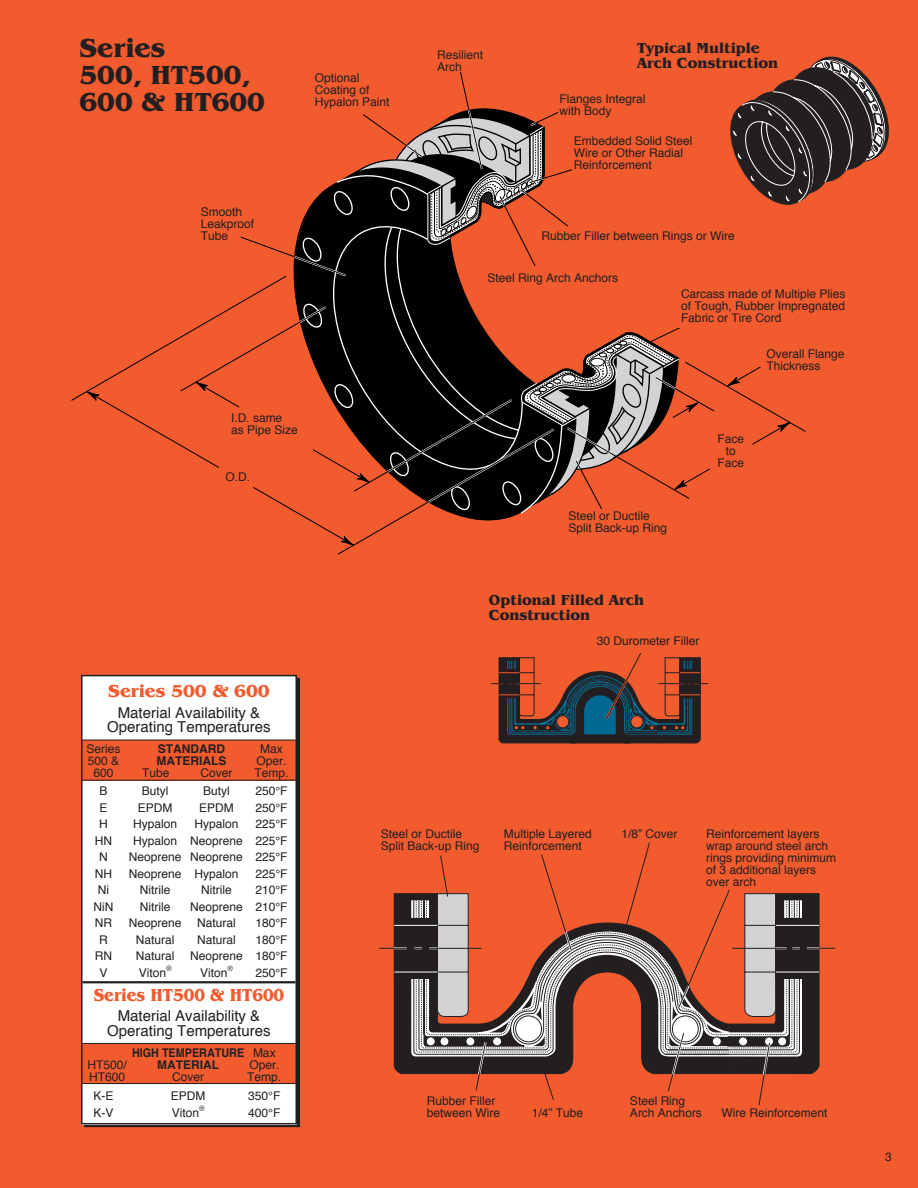
<style>
.page{position:relative;width:918px;height:1188px;background:#f15b2e}
.page>*{position:absolute;margin:0;border:0;box-sizing:border-box;transform-origin:0 0}
.t1{font:700 27px/27px "Benguiat IT Cby BT";color:#231f20}
.t2{font:700 18px "Benguiat IT Cby BT";color:#f15b2e;scale:.9 1}
.t3{font:700 18px "Benguiat IT Cby BT";color:#f15b2e}
.t4{font:15px/14.4px "Helvetica";color:#231f20;text-align:center}
.t5{font:700 15px/15px "Benguiat IT Cby BT";color:#231f20}
.t6{font:12px/12px "Helvetica";color:#231f20}
.t7{font:700 12px "Helvetica";color:#231f20}
.t8{font:700 12px "Helvetica";color:#231f20;scale:.9 1}
.s1{font-weight:400}
</style>
<div class="page">
<svg style="left:71px;top:278px;width:429px;height:277px"></svg>
<svg style="left:337px;top:533px;width:17px;height:13px"></svg>
<svg style="left:353px;top:470px;width:17px;height:13px"></svg>
<svg style="left:195px;top:381px;width:17px;height:13px"></svg>
<svg style="left:86px;top:391px;width:17px;height:13px"></svg>
<svg style="left:500px;top:327px;width:306px;height:193px"></svg>
<svg style="left:240px;top:71px;width:332px;height:207px"></svg>
<div style="left:558px;top:93px;width:103px;height:29px;background:#f15b2e"></div>
<div style="left:567px;top:509px;width:144px;height:29px;background:#f15b2e"></div>
<div style="left:680px;top:287px;width:181px;height:41px;background:#f15b2e"></div>
<svg style="left:393px;top:893px;width:22px;height:182px;background:#453735"></svg>
<div style="left:394px;top:919px;width:43px;height:60px;background:#231f20"></div>
<hr style="left:394px;top:925px;width:43px;height:1px;background:#fff">
<hr style="left:394px;top:972px;width:44px;height:1px;background:#fff">
<svg style="left:379px;top:947px;width:28px;height:2px"></svg>
<svg style="left:415px;top:842px;width:420px;height:264px"></svg>
<svg style="left:491px;top:653px;width:217px;height:90px"></svg>
<div style="left:84px;top:678px;width:216px;height:449px;border:6px solid #231f20"></div>
<div style="left:81px;top:675px;width:216px;height:449px;background:#fff"></div>
<div style="left:81px;top:740px;width:216px;height:40px;background:#f15b2e"></div>
<div style="left:81px;top:1043px;width:216px;height:40px;background:#f15b2e"></div>
<hr style="left:82px;top:740px;width:214px;height:1px;background:#231f20">
<hr style="left:82px;top:780px;width:214px;height:1px;background:#231f20">
<hr style="left:82px;top:981px;width:214px;height:2px;background:#231f20">
<hr style="left:82px;top:1043px;width:214px;height:1px;background:#231f20">
<hr style="left:82px;top:1083px;width:214px;height:1px;background:#231f20">
<div style="left:81px;top:675px;width:216px;height:449px;border:2px solid #231f20"></div>
<svg style="left:730px;top:57px;width:159px;height:148px"></svg>
<h1 class="t1" style="left:80px;top:37px;width:187px">Series<br>500, HT500,<br>600 &amp; HT600</h1>
<p class="t6" style="left:201px;top:207px;width:55px">Smooth<br>Leakproof<br>Tube</p>
<p class="t6" style="left:315px;top:73px;width:76px">Optional<br>Coating of<br>Hypalon Paint</p>
<p class="t6" style="left:231px;top:413px;width:68px">I.D. same as Pipe Size</p>
<p class="t6" style="left:226px;top:472px;width:26px">O.D.</p>
<p class="t6" style="left:437px;top:50px;width:47px">Resilient<br>Arch</p>
<p class="t5" style="left:637px;top:41px;width:143px">Typical Multiple<br>Arch Construction</p>
<p class="t6" style="left:560px;top:94px;width:88px">Flanges Integral with Body</p>
<p class="t6" style="left:574px;top:136px;width:120px">Embedded Solid Steel<br>Wire or Other Radial<br>Reinforcement</p>
<p class="t6" style="left:542px;top:230px;width:195px">Rubber Filler between Rings or Wire</p>
<p class="t6" style="left:488px;top:273px;width:132px">Steel Ring Arch Anchors</p>
<p class="t6" style="left:681px;top:288px;width:166px;text-align:justify">Carcass made of Multiple Plies of Tough, Rubber Impregnated Fabric or Tire Cord</p>
<p class="t6" style="left:568px;top:510px;width:100px">Steel or Ductile<br>Split Back-up Ring</p>
<p class="t6" style="left:767px;top:349px;width:79px">Overall Flange<br>Thickness</p>
<p class="t6" style="left:718px;top:434px;width:28px;text-align:center">Face to<br>Face</p>
<h2 class="t3" style="left:108px;top:685px;width:163px">Series 500 &amp; 600</h2>
<p class="t4" style="left:107px;top:706px;width:165px">Material Availability &amp;<br>Operating Temperatures</p>
<p class="t6" style="left:87px;top:744px;width:35px">Series</p>
<p class="t7" style="left:158px;top:744px;width:69px">STANDARD</p>
<p class="t6" style="left:260px;top:744px;width:24px">Max</p>
<p class="t6" style="left:88px;top:756px;width:33px">500 &amp;</p>
<p class="t7" style="left:156px;top:756px;width:71px">MATERIALS</p>
<p class="t6" style="left:256px;top:756px;width:32px">Oper.</p>
<p class="t6" style="left:94px;top:768px;width:22px">600</p>
<p class="t6" style="left:142px;top:768px;width:29px">Tube</p>
<p class="t6" style="left:201px;top:768px;width:33px">Cover</p>
<p class="t6" style="left:254px;top:768px;width:35px">Temp.</p>
<p class="t6" style="left:100px;top:786px;width:10px">B</p>
<p class="t6" style="left:142px;top:786px;width:28px">Butyl</p>
<p class="t6" style="left:203px;top:786px;width:28px">Butyl</p>
<p class="t6" style="left:255px;top:786px;width:34px">250°F</p>
<p class="t6" style="left:100px;top:802px;width:10px">E</p>
<p class="t6" style="left:138px;top:802px;width:36px">EPDM</p>
<p class="t6" style="left:199px;top:802px;width:36px">EPDM</p>
<p class="t6" style="left:255px;top:802px;width:34px">250°F</p>
<p class="t6" style="left:99px;top:819px;width:10px">H</p>
<p class="t6" style="left:133px;top:819px;width:46px">Hypalon</p>
<p class="t6" style="left:195px;top:819px;width:46px">Hypalon</p>
<p class="t6" style="left:255px;top:819px;width:34px">225°F</p>
<p class="t6" style="left:95px;top:835px;width:19px">HN</p>
<p class="t6" style="left:133px;top:835px;width:156px">Hypalon Neoprene 225°F</p>
<p class="t6" style="left:99px;top:852px;width:10px">N</p>
<p class="t6" style="left:129px;top:852px;width:160px">Neoprene Neoprene 225°F</p>
<p class="t6" style="left:95px;top:868px;width:19px">NH</p>
<p class="t6" style="left:129px;top:868px;width:111px">Neoprene Hypalon</p>
<p class="t6" style="left:255px;top:868px;width:34px">225°F</p>
<p class="t6" style="left:98px;top:885px;width:13px">Ni</p>
<p class="t6" style="left:140px;top:885px;width:32px">Nitrile</p>
<p class="t6" style="left:201px;top:885px;width:32px">Nitrile</p>
<p class="t6" style="left:255px;top:885px;width:34px">210°F</p>
<p class="t6" style="left:94px;top:901px;width:21px">NiN</p>
<p class="t6" style="left:140px;top:901px;width:32px">Nitrile</p>
<p class="t6" style="left:190px;top:901px;width:99px">Neoprene 210°F</p>
<p class="t6" style="left:95px;top:918px;width:19px">NR</p>
<p class="t6" style="left:129px;top:918px;width:54px">Neoprene</p>
<p class="t6" style="left:197px;top:918px;width:40px">Natural</p>
<p class="t6" style="left:255px;top:918px;width:34px">180°F</p>
<p class="t6" style="left:99px;top:934px;width:10px">R</p>
<p class="t6" style="left:136px;top:934px;width:40px">Natural</p>
<p class="t6" style="left:197px;top:934px;width:40px">Natural</p>
<p class="t6" style="left:255px;top:934px;width:34px">180°F</p>
<p class="t6" style="left:95px;top:951px;width:19px">RN</p>
<p class="t6" style="left:136px;top:951px;width:40px">Natural</p>
<p class="t6" style="left:190px;top:951px;width:99px">Neoprene 180°F</p>
<p class="t6" style="left:100px;top:967px;width:10px">V</p>
<p class="t6" style="left:139px;top:967px;width:34px">Viton<sup>®</sup></p>
<p class="t6" style="left:200px;top:967px;width:34px">Viton<sup>®</sup></p>
<p class="t6" style="left:255px;top:967px;width:34px">250°F</p>
<h2 class="t2" style="left:94px;top:988px;width:213px">Series HT500 &amp; HT600</h2>
<p class="t4" style="left:107px;top:1010px;width:165px">Material Availability &amp;<br>Operating Temperatures</p>
<p class="t8" style="left:132px;top:1047px;width:161px">HIGH TEMPERATURE <span class="s1">Max</span></p>
<p class="t6" style="left:87px;top:1059px;width:41px">HT500/</p>
<p class="t7" style="left:157px;top:1059px;width:63px">MATERIAL</p>
<p class="t6" style="left:249px;top:1059px;width:32px">Oper.</p>
<p class="t6" style="left:89px;top:1071px;width:38px">HT600</p>
<p class="t6" style="left:172px;top:1071px;width:33px">Cover</p>
<p class="t6" style="left:247px;top:1071px;width:35px">Temp.</p>
<p class="t6" style="left:94px;top:1091px;width:21px">K-E</p>
<p class="t6" style="left:171px;top:1091px;width:36px">EPDM</p>
<p class="t6" style="left:248px;top:1091px;width:34px">350°F</p>
<p class="t6" style="left:94px;top:1107px;width:21px">K-V</p>
<p class="t6" style="left:172px;top:1107px;width:34px">Viton<sup>®</sup></p>
<p class="t6" style="left:248px;top:1107px;width:34px">400°F</p>
<p class="t5" style="left:489px;top:594px;width:157px">Optional Filled Arch<br>Construction</p>
<p class="t6" style="left:597px;top:636px;width:104px">30 Durometer Filler</p>
<p class="t6" style="left:381px;top:828px;width:100px">Steel or Ductile<br>Split Back-up Ring</p>
<p class="t6" style="left:504px;top:828px;width:89px">Multiple Layered<br>Reinforcement</p>
<p class="t6" style="left:622px;top:828px;width:57px">1/8” Cover</p>
<p class="t6" style="left:706px;top:828px;width:131px">Reinforcement layers wrap around steel arch rings providing minimum of 3 additional layers over arch</p>
<p class="t6" style="left:427px;top:1096px;width:75px">Rubber Filler between Wire</p>
<p class="t6" style="left:532px;top:1108px;width:53px">1/4” Tube</p>
<p class="t6" style="left:630px;top:1096px;width:73px">Steel Ring<br>Arch Anchors</p>
<p class="t6" style="left:721px;top:1108px;width:107px">Wire Reinforcement</p>
<p class="t6" style="left:885px;top:1152px;width:8px">3</p>
</div>
